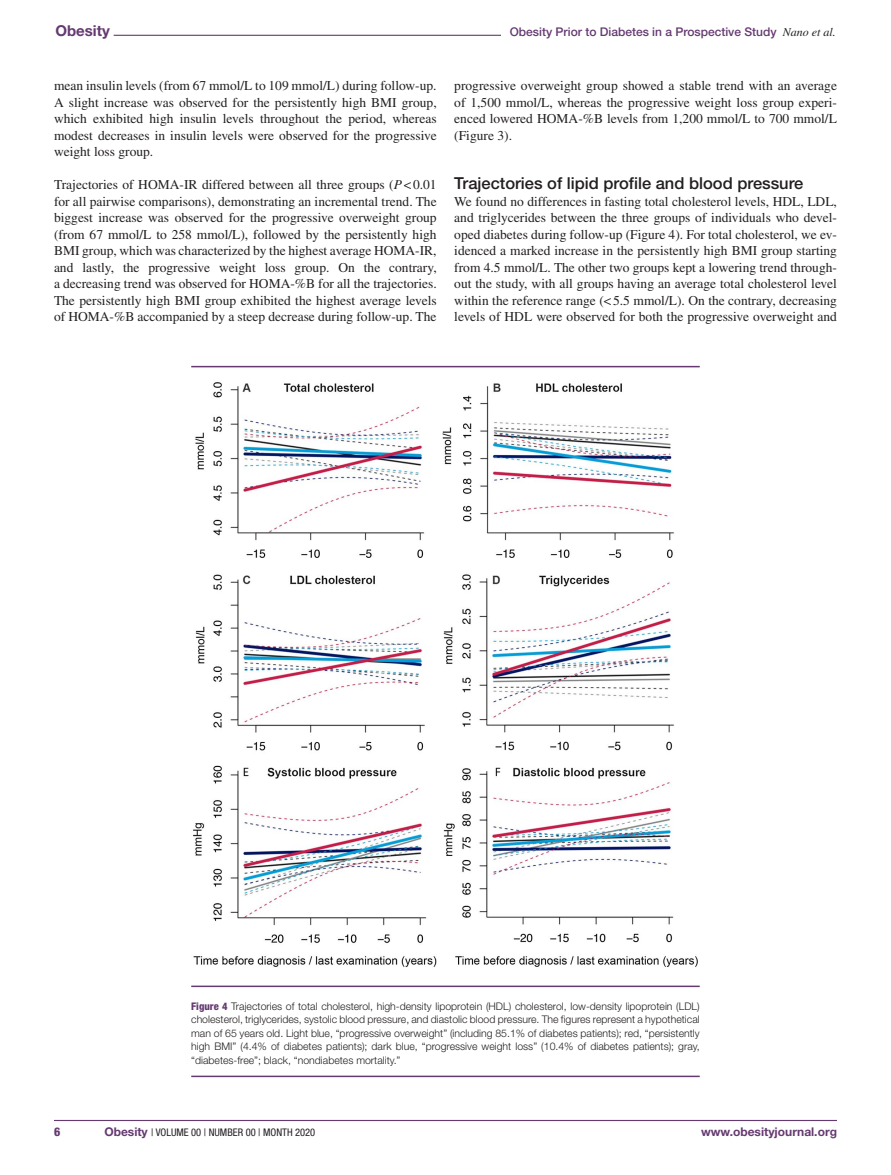
<style>
.page{position:relative;width:891px;height:1175px;background:#fff}
.page>*{position:absolute;margin:0;border:0;box-sizing:border-box;transform-origin:0 0}
.t1{font:500 16.5px "Helvetica Neue LT Std";color:#231f20}
.t2{font:700 15px "Helvetica Neue LT Std";color:#653a71}
.t3{font:13.5px/16.5px "Times LT Std";color:#231f20;text-align:justify}
.t4{font:500 12px "Helvetica Neue LT Std";color:#653a71}
.t5{font:700 12px "Helvetica Neue LT Std";color:#653a71}
.t6{font:800 condensed 12px "Helvetica Neue LT Std";color:#653a71}
.t7{font:300 10.5px/13.5px "Helvetica Neue LT Std";color:#231f20;text-align:justify}
.t8{font:condensed 10.5px "Helvetica Neue LT Std";color:#231f20}
.s1{font-style:italic}
.s2{font-family:"Times LT Std";font-weight:400;font-style:italic;color:#231f20}
.s3{font-weight:800;font-stretch:condensed;color:#653a71}
.s4{font-weight:700;font-stretch:normal;font-size:12px;color:#653a71}
</style>
<div class="page">
<hr style="left:54px;top:1119px;width:783px;height:2px;background:#653a71">
<hr style="left:114px;top:35px;width:625px;height:1px;background:#653a71">
<div style="left:501px;top:28px;width:335px;height:15px;background:#fff"></div>
<hr style="left:191px;top:985px;width:509px;height:2px;background:#653a71">
<hr style="left:191px;top:1075px;width:509px;height:2px;background:#653a71">
<img style="left:193px;top:382px;width:505px;height:585px">
<hr style="left:191px;top:366px;width:509px;height:1px;background:#653a71">
<p class="t2" style="left:55px;top:21px;width:56px">Obesity</p>
<p class="t3" style="left:54px;top:77px;width:384px">mean insulin levels (from 67 mmol/L to 109 mmol/L) during follow-up.<br>A slight increase was observed for the persistently high BMI group, which exhibited high insulin levels throughout the period, whereas modest decreases in insulin levels were observed for the progressive weight loss group.</p>
<p class="t3" style="left:54px;top:176px;width:384px">Trajectories of HOMA-IR differed between all three groups (<span class="s1">P</span>&lt;0.01 for all pairwise comparisons), demonstrating an incremental trend. The biggest increase was observed for the progressive overweight group (from 67 mmol/L to 258 mmol/L), followed by the persistently high BMI group, which was characterized by the highest average HOMA-IR, and lastly, the progressive weight loss group. On the contrary, a decreasing trend was observed for HOMA-%B for all the trajectories.<br>The persistently high BMI group exhibited the highest average levels of HOMA-%B accompanied by a steep decrease during follow-up. The</p>
<p class="t4" style="left:510px;top:25px;width:327px">Obesity Prior to Diabetes in a Prospective Study <span class="s2">Nano et al.</span></p>
<p class="t3" style="left:454px;top:77px;width:384px">progressive overweight group showed a stable trend with an average of 1,500 mmol/L, whereas the progressive weight loss group experi&shy;enced lowered HOMA-%B levels from 1,200 mmol/L to 700 mmol/L (Figure 3).</p>
<p class="t1" style="left:454px;top:173px;width:351px">Trajectories of lipid profile and blood pressure</p>
<p class="t3" style="left:454px;top:193px;width:384px">We found no differences in fasting total cholesterol levels, HDL, LDL, and triglycerides between the three groups of individuals who devel&shy;oped diabetes during follow-up (Figure 4). For total cholesterol, we ev&shy;idenced a marked increase in the persistently high BMI group starting from 4.5 mmol/L. The other two groups kept a lowering trend through&shy;out the study, with all groups having an average total cholesterol level within the reference range (&lt;5.5 mmol/L). On the contrary, decreasing levels of HDL were observed for both the progressive overweight and</p>
<p class="t7" style="left:191px;top:998px;width:510px"><span class="s3">Figure 4</span> Trajectories of total cholesterol, high-density lipoprotein (HDL) cholesterol, low-density lipoprotein (LDL) cholesterol, triglycerides, systolic blood pressure, and diastolic blood pressure. The figures represent a hypothetical man of 65 years old. Light blue, “progressive overweight” (including 85.1% of diabetes patients); red, “persistently high BMI” (4.4% of diabetes patients); dark blue, “progressive weight loss” (10.4% of diabetes patients); gray, “diabetes-free”; black, “nondiabetes mortality.”</p>
<p class="t6" style="left:54px;top:1124px;width:8px">6</p>
<p class="t8" style="left:104px;top:1126px;width:213px"><span class="s4">Obesity</span> | VOLUME 00 | NUMBER 00 | MONTH 2020</p>
<p class="t5" style="left:701px;top:1124px;width:137px">www.obesityjournal.org</p>
</div>
